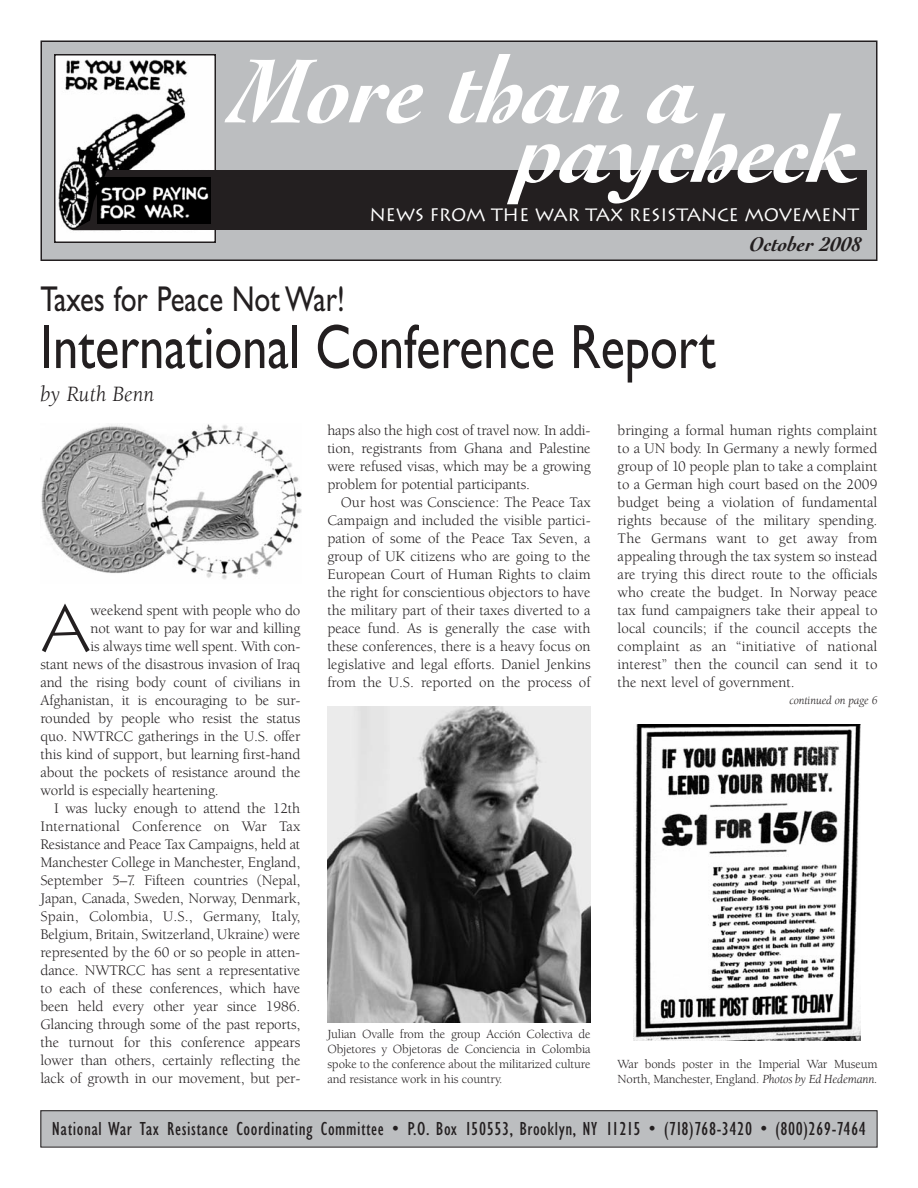
<style>
.page{position:relative;width:918px;height:1188px;background:#fff}
.page>*{position:absolute;margin:0;border:0;box-sizing:border-box;transform-origin:0 0}
.t1{font:italic 700 96px "Cochin";letter-spacing:-.015em;color:#fff}
.t2{font:300 64.5px "Lithos";color:#231f20}
.t3{font:63px "Gill Sans";color:#231f20;scale:.8 1}
.t4{font:36px "Gill Sans";color:#231f20;scale:.8 1}
.t5{font:italic 22.5px "Berkeley";color:#231f20}
.t6{font:italic 700 21px "Cochin";color:#231f20}
.t7{font:condensed 19.5px "Gill Sans";letter-spacing:.03em;color:#231f20}
.t8{font:18px "Lithos";letter-spacing:-.015em;color:#fff}
.t9{font:15px/18px "Berkeley";letter-spacing:-.01em;color:#231f20;text-align:justify}
.t10{font:15px "Berkeley";letter-spacing:.01em;color:#231f20}
.t11{font:12.75px/15px "Berkeley";letter-spacing:-.015em;color:#231f20}
.t12{font:italic 12px "Berkeley";letter-spacing:-.01em;color:#231f20}
.s1{font-style:italic}
</style>
<div class="page">
<div style="left:41px;top:1111px;width:836px;height:36px;background:#bcbec0"></div>
<div style="left:40px;top:1110px;width:838px;height:38px;border:1px solid #231f20"></div>
<div style="left:41px;top:41px;width:836px;height:219px;background:#bcbec0"></div>
<div style="left:40px;top:40px;width:838px;height:221px;border:2px solid #231f20"></div>
<img style="left:57px;top:57px;width:156px;height:183px">
<div style="left:54px;top:54px;width:162px;height:189px;border:2px solid #231f20"></div>
<div style="left:111px;top:170px;width:756px;height:60px;background:#231f20"></div>
<svg style="left:73px;top:170px;width:38px;height:60px;background:#403f3f"></svg>
<img style="left:98px;top:177px;width:112px;height:47px">
<img style="left:41px;top:424px;width:261px;height:156px">
<img style="left:633px;top:725px;width:228px;height:316px">
<img style="left:327px;top:706px;width:264px;height:316px">
<h1 class="t1" style="left:235px;top:54px;width:468px">More than a</h1>
<h1 class="t1" style="left:517px;top:113px;width:345px">paycheck</h1>
<h3 class="t6" style="left:750px;top:236px;width:113px">October 2008</h3>
<p class="t8" style="left:369px;top:205px;width:491px">NEWS FROM THE WAR TAX RESISTANCE MOVEMENT</p>
<h3 class="t4" style="left:40px;top:286px;width:382px">Taxes for Peace Not War!</h3>
<h3 class="t3" style="left:40px;top:325px;width:845px">International Conference Report</h3>
<h3 class="t5" style="left:40px;top:385px;width:115px">by Ruth Benn</h3>
<h2 class="t2" style="left:40px;top:591px;width:52px">A</h2>
<p class="t9" style="left:91px;top:603px;width:211px">weekend spent with people who do</p>
<p class="t9" style="left:91px;top:621px;width:211px">not want to pay for war and killing</p>
<p class="t9" style="left:91px;top:639px;width:211px">is always time well spent. With con-</p>
<p class="t9" style="left:40px;top:657px;width:261px">stant news of the disastrous invasion of Iraq</p>
<p class="t9" style="left:40px;top:675px;width:261px">and the rising body count of civilians in</p>
<p class="t9" style="left:40px;top:693px;width:261px">Afghanistan, it is encouraging to be sur-</p>
<p class="t9" style="left:40px;top:711px;width:261px">rounded by people who resist the status</p>
<p class="t9" style="left:40px;top:729px;width:261px">quo. NWTRCC gatherings in the U.S. offer</p>
<p class="t9" style="left:40px;top:747px;width:261px">this kind of support, but learning first-hand</p>
<p class="t9" style="left:40px;top:765px;width:261px">about the pockets of resistance around the</p>
<p class="t9" style="left:40px;top:783px;width:180px">world is especially heartening.</p>
<p class="t9" style="left:54px;top:801px;width:248px">I was lucky enough to attend the 12th</p>
<p class="t10" style="left:40px;top:820px;width:261px">International Conference on War Tax</p>
<p class="t9" style="left:40px;top:837px;width:261px">Resistance and Peace Tax Campaigns, held at</p>
<p class="t9" style="left:40px;top:855px;width:261px">Manchester College in Manchester, England,</p>
<p class="t9" style="left:40px;top:873px;width:261px">September 5–7. Fifteen countries (Nepal,</p>
<p class="t9" style="left:40px;top:891px;width:261px">Japan, Canada, Sweden, Norway, Denmark,</p>
<p class="t10" style="left:40px;top:910px;width:261px">Spain, Colombia, U.S., Germany, Italy,</p>
<p class="t9" style="left:40px;top:927px;width:261px">Belgium, Britain, Switzerland, Ukraine) were</p>
<p class="t9" style="left:40px;top:945px;width:261px">represented by the 60 or so people in atten-</p>
<p class="t9" style="left:40px;top:963px;width:261px">dance. NWTRCC has sent a representative</p>
<p class="t9" style="left:40px;top:981px;width:261px">to each of these conferences, which have</p>
<p class="t9" style="left:40px;top:999px;width:261px">been held every other year since 1986.</p>
<p class="t9" style="left:40px;top:1017px;width:261px">Glancing through some of the past reports,</p>
<p class="t9" style="left:40px;top:1035px;width:261px">the turnout for this conference appears</p>
<p class="t9" style="left:40px;top:1053px;width:261px">lower than others, certainly reflecting the</p>
<p class="t9" style="left:40px;top:1071px;width:261px">lack of growth in our movement, but per-</p>
<p class="t9" style="left:327px;top:423px;width:265px">haps also the high cost of travel now. In addi&shy;tion, registrants from Ghana and Palestine were refused visas, which may be a growing problem for potential participants.</p>
<p class="t9" style="left:327px;top:495px;width:265px;text-indent:14px">Our host was Conscience: The Peace Tax Campaign and included the visible partici&shy;pation of some of the Peace Tax Seven, a group of UK citizens who are going to the European Court of Human Rights to claim the right for conscientious objectors to have the military part of their taxes diverted to a peace fund. As is generally the case with these conferences, there is a heavy focus on legislative and legal efforts. Daniel Jenkins from the U.S. reported on the process of</p>
<p class="t11" style="left:327px;top:1028px;width:265px;text-align:justify">Julian Ovalle from the group Acción Colectiva de Objetores y Objetoras de Conciencia in Colombia spoke to the conference about the militarized culture and resistance work in his country.</p>
<p class="t9" style="left:618px;top:423px;width:261px">bringing a formal human rights complaint to a UN body. In Germany a newly formed group of 10 people plan to take a complaint to a German high court based on the 2009 budget being a violation of fundamental rights because of the military spending.<br>The Germans want to get away from appealing through the tax system so instead are trying this direct route to the officials who create the budget. In Norway peace tax fund campaigners take their appeal to local councils; if the council accepts the complaint as an “initiative of national interest” then the council can send it to the next level of government.</p>
<p class="t12" style="left:789px;top:695px;width:90px">continued on page 6</p>
<p class="t11" style="left:618px;top:1057px;width:261px">War bonds poster in the Imperial War Museum<br>North, Manchester, England. <span class="s1">Photos by Ed Hedemann.</span></p>
<h3 class="t7" style="left:52px;top:1122px;width:816px">National War Tax Resistance Coordinating Committee • P.O. Box 150553, Brooklyn, NY 11215 • (718)768-3420 • (800)269-7464</h3>
</div>
